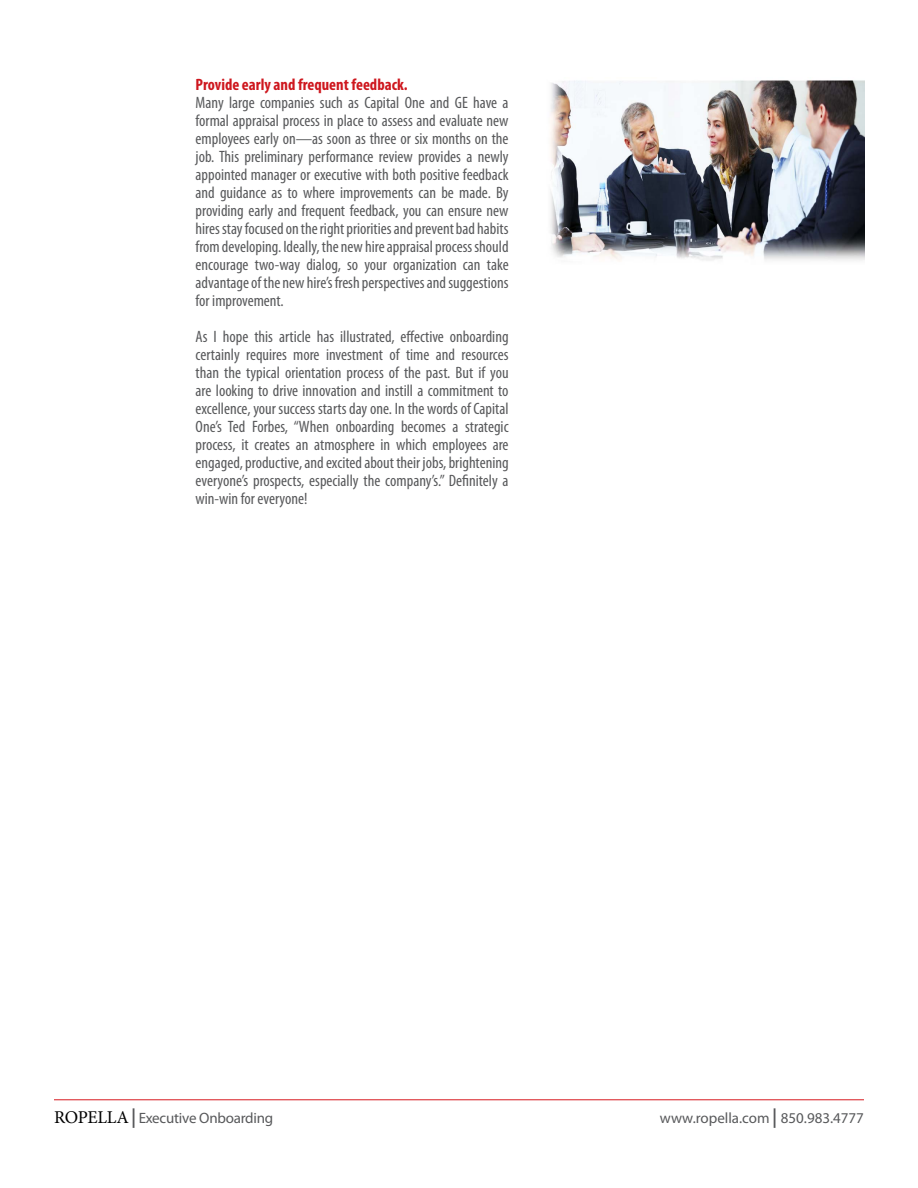
<style>
.page{position:relative;width:918px;height:1188px;background:#fff}
.page>*{position:absolute;margin:0;border:0;box-sizing:border-box;transform-origin:0 0}
.t1{font:condensed 16.5px/18px "Myriad Pro";color:#58595b;text-align:justify}
.t2{font:700 condensed 16.5px "Myriad Pro";color:#ce171e}
.t3{font:15px "Myriad Pro";letter-spacing:-.01em;color:#58595b}
.s1{font-family:"Minion Pro";font-size:18px;color:#000}
.s2{font-weight:600;font-size:19.5px}
</style>
<div class="page">
<hr style="left:54px;top:1099px;width:810px;height:1px;background:#d71920">
<img style="left:550px;top:80px;width:314px;height:181px">
<p class="t2" style="left:196px;top:74px;width:214px">Provide early and frequent feedback.</p>
<p class="t1" style="left:196px;top:93px;width:315px">Many large companies such as Capital One and GE have a formal appraisal process in place to assess and evaluate new employees early on—as soon as three or six months on the job. This preliminary performance review provides a newly appointed manager or executive with both positive feedback and guidance as to where improvements can be made. By providing early and frequent feedback, you can ensure new hires stay focused on the right priorities and prevent bad habits from developing. Ideally, the new hire appraisal process should encourage two-way dialog, so your organization can take advantage of the new hire’s fresh perspectives and suggestions for improvement.</p>
<p class="t1" style="left:196px;top:327px;width:315px">As I hope this article has illustrated, effective onboarding certainly requires more investment of time and resources than the typical orientation process of the past. But if you are looking to drive innovation and instill a commitment to excellence, your success starts day one. In the words of Capital One’s Ted Forbes, “When onboarding becomes a strategic process, it creates an atmosphere in which employees are engaged, productive, and excited about their jobs, brightening everyone’s prospects, especially the company’s.” Definitely a win-win for everyone!</p>
<p class="t3" style="left:54px;top:1108px;width:221px"><span class="s1">ROPELLA</span><span class="s2">|</span> Executive Onboarding</p>
<p class="t3" style="left:660px;top:1108px;width:206px">www.ropella.com <span class="s2">|</span> 850.983.4777</p>
</div>
